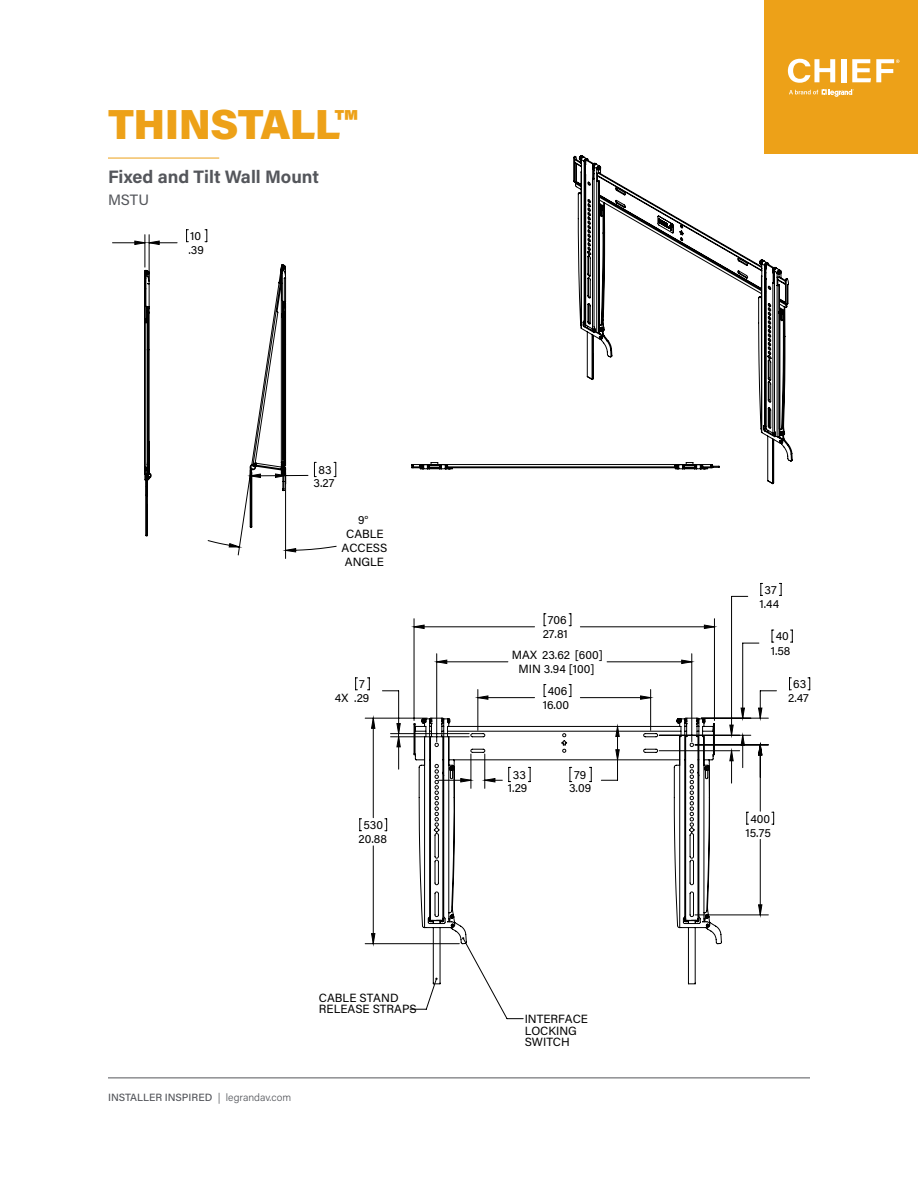
<style>
.page{position:relative;width:918px;height:1188px;background:#fff}
.page>*{position:absolute;margin:0;border:0;box-sizing:border-box;transform-origin:0 0}
.t1{font:900 42px "Acumin Pro";letter-spacing:-.015em;color:#eda118}
.t2{font:700 18px "Acumin Pro";color:#54565b}
.t3{font:15px "Acumin Pro";color:#54565b}
.t4{font:11.85px/14.1px "Acumin Pro";color:#000;text-align:center}
.t5{font:500 10.5px "Acumin Pro";letter-spacing:-.005em;color:#54565b}
.s1{font-weight:300}
</style>
<div class="page">
<div style="left:764px;top:0;width:154px;height:154px;background:#eda118"></div>
<svg style="left:788px;top:59px;width:47px;height:24px"></svg>
<div style="left:841px;top:59px;width:5px;height:23px;background:#fff"></div>
<svg style="left:852px;top:59px;width:47px;height:23px"></svg>
<svg style="left:789px;top:89px;width:65px;height:8px"></svg>
<hr style="left:108px;top:158px;width:111px;height:1px;background:#eda118">
<hr style="left:108px;top:1078px;width:702px;height:1px;background:#54565b">
<svg style="left:573px;top:155px;width:220px;height:330px"></svg>
<svg style="left:411px;top:462px;width:309px;height:8px"></svg>
<svg style="left:112px;top:229px;width:224px;height:330px"></svg>
<svg style="left:135px;top:241px;width:24px;height:3px"></svg>
<svg style="left:286px;top:549px;width:10px;height:3px"></svg>
<svg style="left:229px;top:544px;width:10px;height:3px"></svg>
<svg style="left:144px;top:264px;width:142px;height:273px"></svg>
<svg style="left:355px;top:583px;width:455px;height:436px"></svg>
<svg style="left:372px;top:625px;width:390px;height:319px"></svg>
<svg style="left:413px;top:718px;width:309px;height:266px"></svg>
<h1 class="t1" style="left:108px;top:94px;width:250px">THINSTALL™</h1>
<h2 class="t2" style="left:108px;top:164px;width:212px">Fixed and Tilt Wall Mount</h2>
<p class="t3" style="left:108px;top:190px;width:43px">MSTU</p>
<p class="t4" style="left:190px;top:228px;width:12px">10</p>
<p class="t4" style="left:189px;top:243px;width:17px">.39</p>
<p class="t4" style="left:314px;top:463px;width:22px;line-height:13.4px">83<br>3.27</p>
<p class="t4" style="left:342px;top:512px;width:47px">9°<br>CABLE<br>ACCESS<br>ANGLE</p>
<p class="t4" style="left:359px;top:677px;width:7px">7</p>
<p class="t4" style="left:335px;top:691px;width:36px">4X .29</p>
<p class="t4" style="left:363px;top:817px;width:21px">530</p>
<p class="t4" style="left:358px;top:832px;width:30px">20.88</p>
<p class="t4" style="left:319px;top:991px;width:99px;line-height:11.6px;text-align:left">CABLE STAND<br>RELEASE STRAPS</p>
<p class="t5" style="left:108px;top:1091px;width:185px">INSTALLER INSPIRED <span class="s1">| legrandav.com</span></p>
<p class="t4" style="left:548px;top:613px;width:20px">706</p>
<p class="t4" style="left:543px;top:627px;width:27px">27.81</p>
<p class="t4" style="left:512px;top:648px;width:92px">MAX 23.62 [600]<br>MIN 3.94 [100]</p>
<p class="t4" style="left:548px;top:683px;width:21px">406</p>
<p class="t4" style="left:543px;top:697px;width:28px">16.00</p>
<p class="t4" style="left:508px;top:768px;width:21px;line-height:13.4px">33<br>1.29</p>
<p class="t4" style="left:569px;top:768px;width:24px;line-height:13.4px">79<br>3.09</p>
<p class="t4" style="left:525px;top:1013px;width:65px;line-height:11.6px;text-align:left">INTERFACE<br>LOCKING<br>SWITCH</p>
<p class="t4" style="left:764px;top:582px;width:14px">37</p>
<p class="t4" style="left:760px;top:596px;width:21px">1.44</p>
<p class="t4" style="left:776px;top:629px;width:15px">40</p>
<p class="t4" style="left:771px;top:643px;width:21px">1.58</p>
<p class="t4" style="left:793px;top:677px;width:15px">63</p>
<p class="t4" style="left:788px;top:691px;width:22px">2.47</p>
<p class="t4" style="left:750px;top:811px;width:21px">400</p>
<p class="t4" style="left:745px;top:825px;width:27px">15.75</p>
</div>
